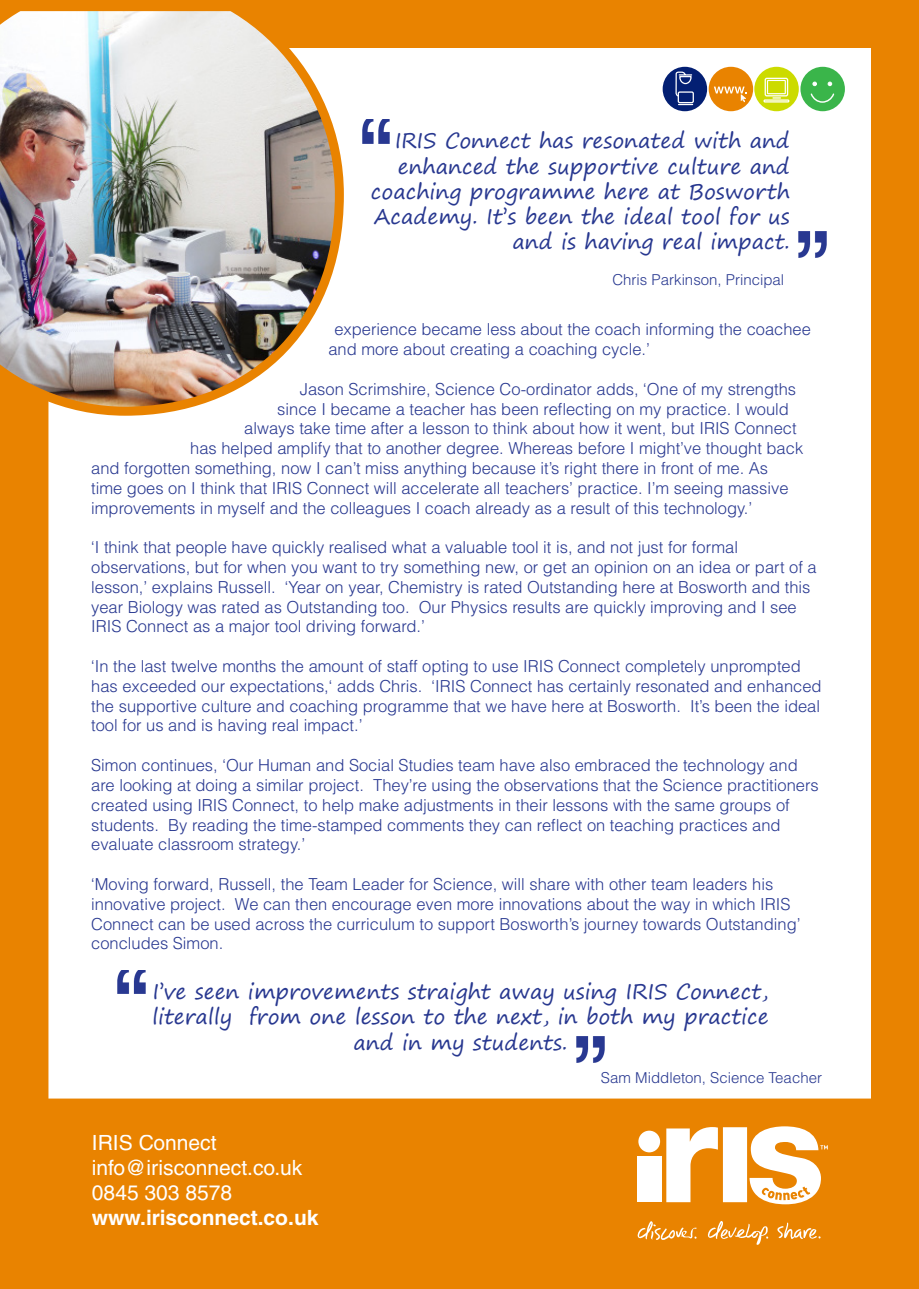
<style>
.page{position:relative;width:919px;height:1289px;background:#fff}
.page>*{position:absolute;margin:0;border:0;box-sizing:border-box;transform-origin:0 0}
.t1{font:21px/25.2px "Segoe Print";color:#283890;text-align:right}
.t2{font:21px/25.2px "Helvetica LT Std";color:#fff}
.t3{font:700 21px "Helvetica LT Std";color:#fff}
.t4{font:300 16.5px/19.8px "Helvetica LT Std";color:#283890}
.t5{font:300 15px "Helvetica LT Std";color:#283890}
</style>
<div class="page">
<div style="left:0;top:0;width:918px;height:48px;background:#e98300"></div>
<div style="left:48px;top:1098px;width:823px;height:122px;background:#e98300"></div>
<div style="left:871px;top:0;width:47px;height:1252px;background:#e98300"></div>
<div style="left:0;top:416px;width:48px;height:804px;background:#e98300"></div>
<img style="left:0;top:11px;width:344px;height:405px">
<div style="left:91px;top:1133px;width:249px;height:119px;background:#e98300"></div>
<div style="left:637px;top:1156px;width:24px;height:46px;background:#fff"></div>
<div style="left:638px;top:1130px;width:22px;height:22px;background:#fff;border-radius:50%"></div>
<svg style="left:666px;top:1126px;width:161px;height:78px"></svg>
<div style="left:0;top:1220px;width:918px;height:68px;background:#e98300"></div>
<img style="left:362px;top:119px;width:28px;height:24px">
<img style="left:798px;top:231px;width:28px;height:27px">
<div style="left:662px;top:67px;width:45px;height:44px;background:#031f73;border-radius:50%"></div>
<div style="left:708px;top:67px;width:45px;height:44px;background:#e98300;border-radius:50%"></div>
<div style="left:754px;top:67px;width:44px;height:44px;background:#ccdb00;border-radius:50%"></div>
<div style="left:764px;top:78px;width:24px;height:18px;border:1px solid #fff;border-radius:2px"></div>
<svg style="left:773px;top:97px;width:7px;height:2px"></svg>
<div style="left:766px;top:80px;width:19px;height:14px;border:1px solid #fff"></div>
<div style="left:763px;top:99px;width:26px;height:4px;border:1px solid #fff"></div>
<div style="left:800px;top:67px;width:44px;height:44px;background:#3ab54a;border-radius:50%"></div>
<div style="left:677px;top:91px;width:16px;height:12px;border:1px solid #fff"></div>
<svg style="left:678px;top:104px;width:14px;height:1px"></svg>
<svg style="left:675px;top:71px;width:17px;height:26px"></svg>
<svg style="left:714px;top:87px;width:32px;height:15px"></svg>
<svg style="left:810px;top:93px;width:25px;height:10px"></svg>
<svg style="left:812px;top:82px;width:4px;height:4px"></svg>
<svg style="left:827px;top:82px;width:4px;height:4px"></svg>
<img style="left:118px;top:970px;width:27px;height:23px">
<img style="left:577px;top:1036px;width:27px;height:26px">
<p class="t1" style="left:371px;top:128px;width:420px">IRIS Connect has resonated with and enhanced the supportive culture and coaching programme here at Bosworth Academy. It’s been the ideal tool for us and is having real impact.</p>
<p class="t5" style="left:612px;top:270px;width:173px">Chris Parkinson, Principal</p>
<p class="t4" style="left:328px;top:319px;width:484px;text-indent:6px">experience became less about the coach informing the coachee and more about creating a coaching cycle.’</p>
<p class="t4" style="left:300px;top:379px;width:498px">Jason Scrimshire, Science Co-ordinator adds, ‘One of my strengths</p>
<p class="t4" style="left:277px;top:398px;width:513px">since I became a teacher has been reflecting on my practice. I would</p>
<p class="t4" style="left:244px;top:418px;width:554px">always take time after a lesson to think about how it went, but IRIS Connect</p>
<p class="t4" style="left:190px;top:438px;width:614px">has helped amplify that to another degree. Whereas before I might’ve thought back</p>
<p class="t4" style="left:91px;top:458px;width:678px">and forgotten something, now I can’t miss anything because it’s right there in front of me. As</p>
<p class="t4" style="left:91px;top:478px;width:698px">time goes on I think that IRIS Connect will accelerate all teachers’ practice. I’m seeing massive</p>
<p class="t4" style="left:91px;top:497px;width:662px">improvements in myself and the colleagues I coach already as a result of this technology.’</p>
<p class="t4" style="left:91px;top:537px;width:727px">‘I think that people have quickly realised what a valuable tool it is, and not just for formal observations, but for when you want to try something new, or get an opinion on an idea or part of a lesson,’ explains Russell. ‘Year on year, Chemistry is rated Outstanding here at Bosworth and this year Biology was rated as Outstanding too. Our Physics results are quickly improving and I see IRIS Connect as a major tool driving forward.’</p>
<p class="t4" style="left:91px;top:656px;width:731px">‘In the last twelve months the amount of staff opting to use IRIS Connect completely unprompted has exceeded our expectations,‘ adds Chris. ‘IRIS Connect has certainly resonated and enhanced the supportive culture and coaching programme that we have here at Bosworth. It’s been the ideal tool for us and is having real impact.’</p>
<p class="t4" style="left:91px;top:755px;width:729px">Simon continues, ‘Our Human and Social Studies team have also embraced the technology and are looking at doing a similar project. They’re using the observations that the Science practitioners created using IRIS Connect, to help make adjustments in their lessons with the same groups of students. By reading the time-stamped comments they can reflect on teaching practices and evaluate classroom strategy.’</p>
<p class="t4" style="left:91px;top:874px;width:710px">‘Moving forward, Russell, the Team Leader for Science, will share with other team leaders his innovative project. We can then encourage even more innovations about the way in which IRIS Connect can be used across the curriculum to support Bosworth’s journey towards Outstanding’ concludes Simon.</p>
<p class="t1" style="left:152px;top:978px;width:618px;text-align:center">I’ve seen improvements straight away using IRIS Connect, literally from one lesson to the next, in both my practice and in my students.</p>
<p class="t5" style="left:601px;top:1068px;width:222px">Sam Middleton, Science Teacher</p>
<p class="t2" style="left:92px;top:1129px;width:212px">IRIS Connect info@irisconnect.co.uk<br>0845 303 8578</p>
<p class="t3" style="left:92px;top:1205px;width:228px">www.irisconnect.co.uk</p>
</div>
